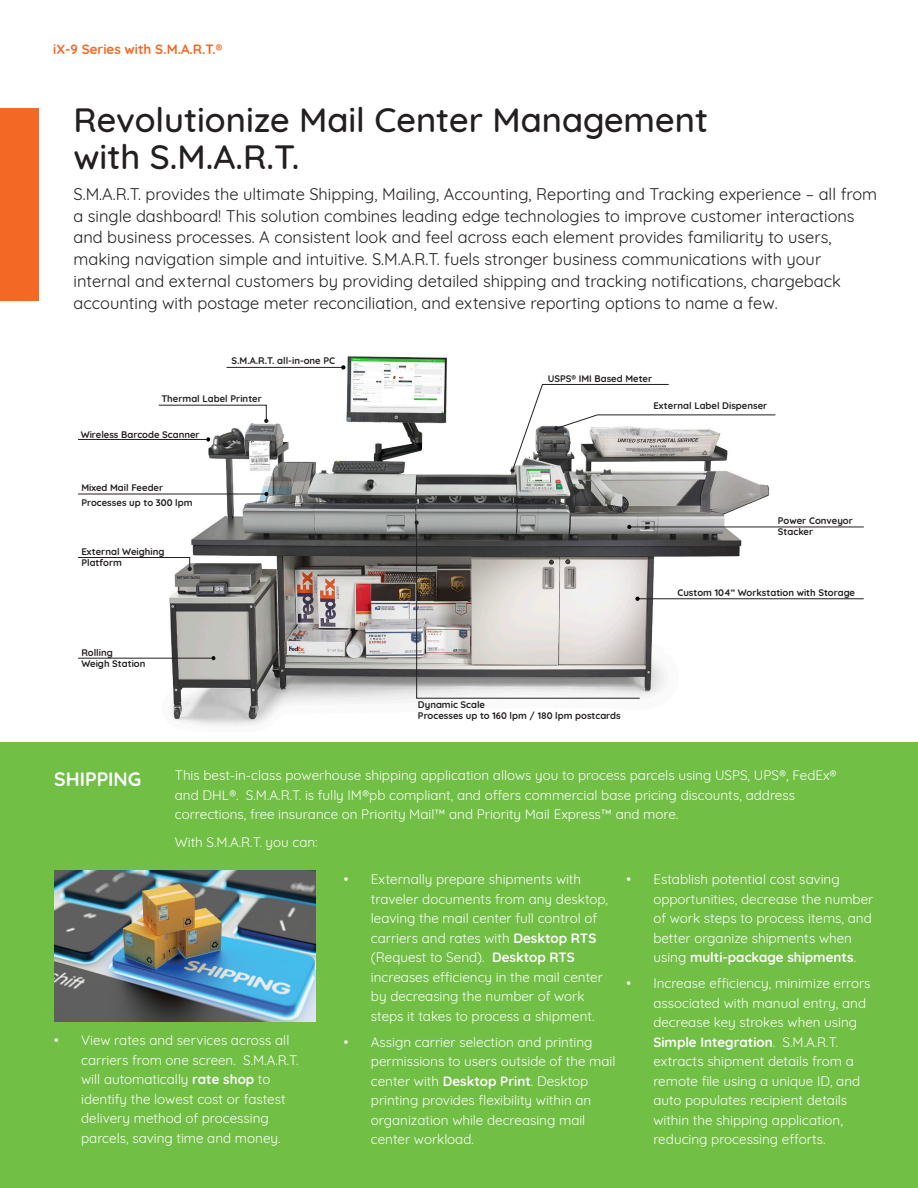
<style>
.page{position:relative;width:918px;height:1188px;background:#fff}
.page>*{position:absolute;margin:0;border:0;box-sizing:border-box;transform-origin:0 0}
.Headline_-_22_pt_BOL{font:500 34.35px/37.3px "Quicksand";color:#231f20}
.sub-head{font:700 19.5px "Quicksand";letter-spacing:.005em;color:#fff}
.Intro_Text{font:16.5px/21.8px "Quicksand";color:#231f20}
.Body_Copy_-_Quicksan{font:13.5px/19.5px "Quicksand";color:#fff}
.t1{font:700 13.5px "Quicksand";color:#f36824}
.Features-Call_out{font:700 9.6px/11.4px "Quicksand";color:#231f20}
.s1{font-weight:700}
</style>
<div class="page">
<div style="left:0;top:108px;width:39px;height:192px;background:#f36824"></div>
<div style="left:0;top:743px;width:918px;height:445px;background:#71bf44"></div>
<img style="left:54px;top:871px;width:261px;height:151px">
<img style="left:144px;top:356px;width:631px;height:370px">
<hr style="left:227px;top:367px;width:117px;height:1px;background:#231f20">
<svg style="left:341px;top:365px;width:5px;height:5px"></svg>
<hr style="left:629px;top:527px;width:235px;height:1px;background:#231f20">
<hr style="left:637px;top:599px;width:227px;height:1px;background:#231f20">
<svg style="left:415px;top:520px;width:225px;height:179px;background:#aca9a7"></svg>
<hr style="left:78px;top:658px;width:136px;height:1px;background:#231f20">
<svg style="left:212px;top:656px;width:3px;height:4px"></svg>
<svg style="left:78px;top:557px;width:114px;height:14px"></svg>
<hr style="left:78px;top:494px;width:189px;height:1px;background:#231f20">
<svg style="left:264px;top:492px;width:4px;height:4px"></svg>
<svg style="left:158px;top:405px;width:110px;height:18px"></svg>
<hr style="left:78px;top:439px;width:131px;height:1px;background:#231f20">
<svg style="left:206px;top:437px;width:4px;height:5px"></svg>
<svg style="left:510px;top:384px;width:266px;height:89px"></svg>
<p class="t1" style="left:53px;top:38px;width:171px">iX-9 Series with S.M.A.R.T.®</p>
<p class="Headline_-_22_pt_BOL" style="left:74px;top:98px;width:636px">Revolutionize Mail Center Management with S.M.A.R.T.</p>
<p class="Intro_Text" style="left:74px;top:181px;width:805px">S.M.A.R.T. provides the ultimate Shipping, Mailing, Accounting, Reporting and Tracking experience – all from a single dashboard! This solution combines leading edge technologies to improve customer interactions and business processes. A consistent look and feel across each element provides familiarity to users, making navigation simple and intuitive. S.M.A.R.T. fuels stronger business communications with your internal and external customers by providing detailed shipping and tracking notifications, chargeback accounting with postage meter reconciliation, and extensive reporting options to name a few.</p>
<p class="Features-Call_out" style="left:232px;top:354px;width:105px">S.M.A.R.T. all-in-one PC</p>
<p class="Features-Call_out" style="left:161px;top:392px;width:102px">Thermal Label Printer</p>
<p class="Features-Call_out" style="left:81px;top:428px;width:121px">Wireless Barcode Scanner</p>
<p class="Features-Call_out" style="left:81px;top:482px;width:83px">Mixed Mail Feeder</p>
<p class="Features-Call_out" style="left:81px;top:496px;width:113px">Processes up to 300 lpm</p>
<p class="Features-Call_out" style="left:81px;top:545px;width:85px">External Weighing<br>Platform</p>
<p class="Features-Call_out" style="left:81px;top:646px;width:66px">Rolling<br>Weigh Station</p>
<p class="Features-Call_out" style="left:548px;top:372px;width:106px">USPS® IMI Based Meter</p>
<p class="Features-Call_out" style="left:653px;top:399px;width:115px">External Label Dispenser</p>
<p class="Features-Call_out" style="left:778px;top:514px;width:76px">Power Conveyor<br>Stacker</p>
<p class="Features-Call_out" style="left:418px;top:698px;width:69px">Dynamic Scale</p>
<p class="Features-Call_out" style="left:418px;top:710px;width:204px">Processes up to 160 lpm / 180 lpm postcards</p>
<p class="Features-Call_out" style="left:677px;top:586px;width:179px">Custom 104” Workstation with Storage</p>
<p class="sub-head" style="left:54px;top:763px;width:89px">SHIPPING</p>
<p class="Body_Copy_-_Quicksan" style="left:175px;top:764px;width:663px">This best-in-class powerhouse shipping application allows you to process parcels using USPS, UPS®, FedEx® and DHL®. S.M.A.R.T. is fully IM®pb compliant, and offers commercial base pricing discounts, address corrections, free insurance on Priority Mail™ and Priority Mail Express™ and more.</p>
<p class="Body_Copy_-_Quicksan" style="left:175px;top:831px;width:144px">With S.M.A.R.T. you can:</p>
<p class="Body_Copy_-_Quicksan" style="left:81px;top:1030px;width:219px;text-indent:-27px">• View rates and services across all carriers from one screen. S.M.A.R.T. will automatically <span class="s1">rate shop</span> to identify the lowest cost or fastest delivery method of processing parcels, saving time and money.</p>
<p class="Body_Copy_-_Quicksan" style="left:371px;top:868px;width:239px;text-indent:-27px">• Externally prepare shipments with traveler documents from any desktop, leaving the mail center full control of carriers and rates with <span class="s1">Desktop RTS </span>(Request to Send). <span class="s1">Desktop RTS </span>increases efficiency in the mail center by decreasing the number of work steps it takes to process a shipment.</p>
<p class="Body_Copy_-_Quicksan" style="left:371px;top:1031px;width:246px;text-indent:-27px">• Assign carrier selection and printing permissions to users outside of the mail center with <span class="s1">Desktop Print</span>. Desktop printing provides flexibility within an organization while decreasing mail center workload.</p>
<p class="Body_Copy_-_Quicksan" style="left:653px;top:868px;width:221px;text-indent:-27px">• Establish potential cost saving opportunities, decrease the number of work steps to process items, and better organize shipments when using <span class="s1">multi-package shipments</span>.</p>
<p class="Body_Copy_-_Quicksan" style="left:653px;top:973px;width:219px;text-indent:-27px">• Increase efficiency, minimize errors associated with manual entry, and decrease key strokes when using <span class="s1">Simple Integration</span>. S.M.A.R.T. extracts shipment details from a remote file using a unique ID, and auto populates recipient details within the shipping application, reducing processing efforts.</p>
</div>
